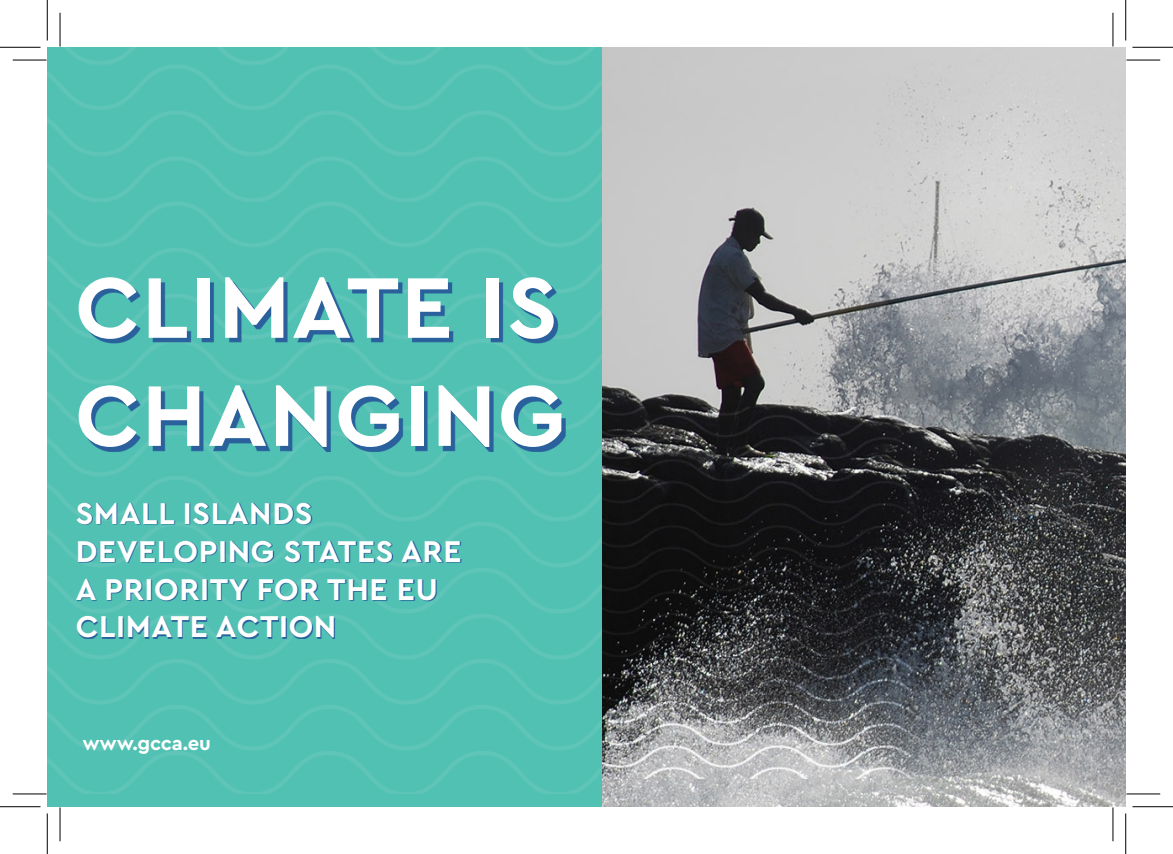
<style>
.page{position:relative;width:1173px;height:854px;background:#fff}
.page>*{position:absolute;margin:0;border:0;box-sizing:border-box;transform-origin:0 0}
.t1{font:700 90px/108px "Cera GR";letter-spacing:.02em;color:#fff}
.t2{font:700 31.5px/37.8px "Cera GR";letter-spacing:.02em;color:#fff}
.t3{font:700 20.25px "Cera GR";letter-spacing:-.01em;color:#fff}
</style>
<div class="page">
<img style="left:47px;top:47px;width:555px;height:746px">
<img style="left:602px;top:47px;width:523px;height:759px">
<svg style="left:83px;top:282px;width:483px;height:169px;background:#45a4ac"></svg>
<svg style="left:77px;top:503px;width:384px;height:135px;background:#48acae"></svg>
<hr style="left:13px;top:60px;width:34px;height:1px;background:#000">
<hr style="left:1126px;top:60px;width:34px;height:1px;background:#000">
<hr style="left:13px;top:793px;width:34px;height:1px;background:#000">
<hr style="left:1126px;top:793px;width:34px;height:1px;background:#000">
<hr style="left:60px;top:13px;width:1px;height:34px;background:#000">
<hr style="left:60px;top:807px;width:1px;height:34px;background:#000">
<hr style="left:1112px;top:13px;width:1px;height:34px;background:#000">
<hr style="left:1112px;top:807px;width:1px;height:34px;background:#000">
<hr style="left:0;top:47px;width:40px;height:1px;background:#000">
<hr style="left:1132px;top:47px;width:40px;height:1px;background:#000">
<hr style="left:0;top:806px;width:40px;height:1px;background:#000">
<hr style="left:1132px;top:806px;width:40px;height:1px;background:#000">
<hr style="left:47px;top:0;width:1px;height:41px;background:#000">
<hr style="left:47px;top:813px;width:1px;height:40px;background:#000">
<hr style="left:1125px;top:0;width:1px;height:41px;background:#000">
<hr style="left:1125px;top:813px;width:1px;height:40px;background:#000">
<p class="t1" style="left:75px;top:254px;width:491px">CLIMATE IS<br>CHANGING</p>
<p class="t2" style="left:76px;top:494px;width:387px">SMALL ISLANDS<br>DEVELOPING STATES ARE<br>A PRIORITY FOR THE EU<br>CLIMATE ACTION</p>
<p class="t3" style="left:82px;top:731px;width:130px">www.gcca.eu</p>
</div>
